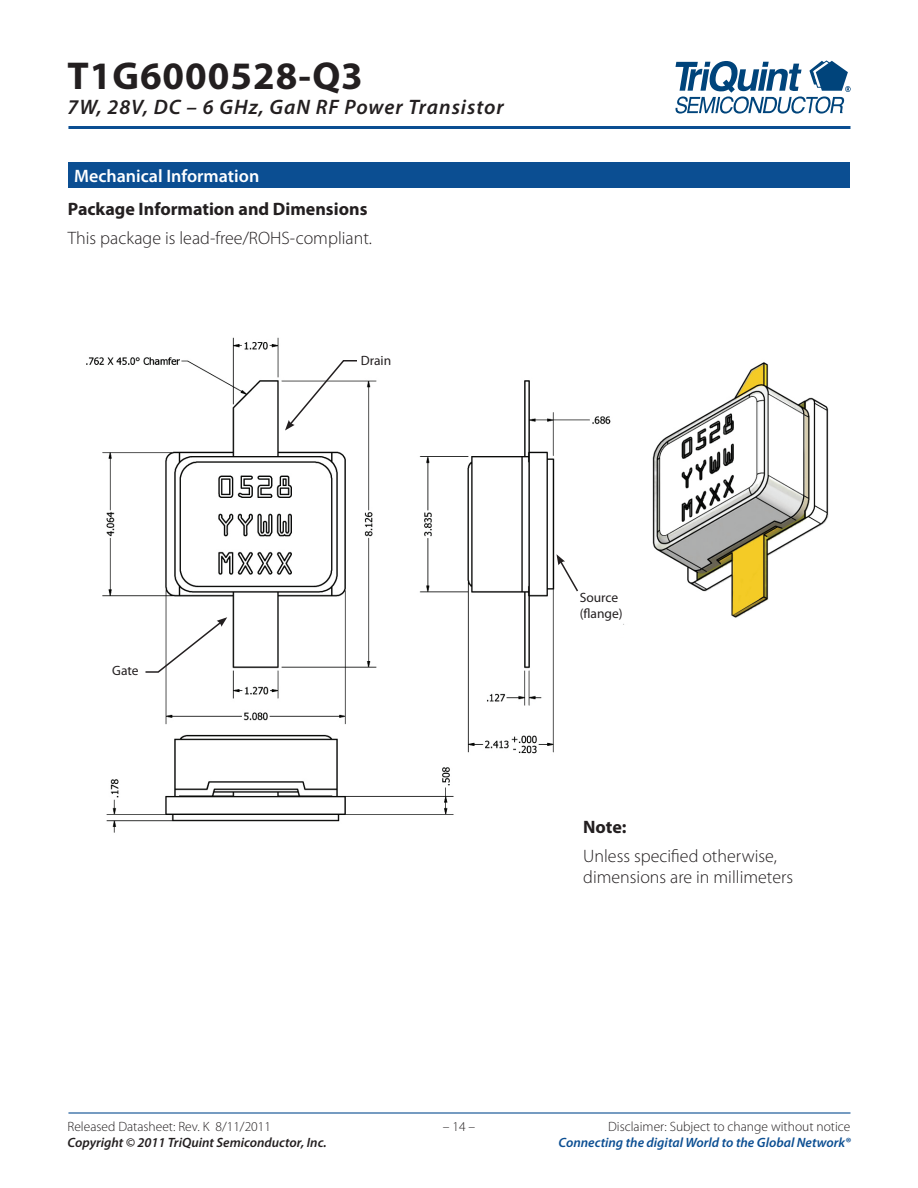
<style>
.page{position:relative;width:918px;height:1188px;background:#fff}
.page>*{position:absolute;margin:0;border:0;box-sizing:border-box;transform-origin:0 0}
.t1{font:700 39px "Myriad Pro";letter-spacing:.025em;color:#231f20}
.t2{font:italic 600 21px "Myriad Pro";letter-spacing:.045em;color:#231f20}
.t3{font:300 18px/21.6px "Myriad Pro";color:#231f20}
.t4{font:700 18px "Myriad Pro";color:#231f20}
.t5{font:600 18px "Myriad Pro";color:#fff}
.t6{font:300 13.5px "Myriad Pro";color:#231f20}
.t7{font:italic 600 13.5px "Myriad Pro";color:#0b4e92}
.t8{font:italic 600 13.5px "Myriad Pro";color:#231f20}
.t9{font:13.5px/16.2px "Myriad Pro";color:#231f20}
</style>
<div class="page">
<hr style="left:68px;top:126px;width:782px;height:3px;background:#0b4e92">
<hr style="left:68px;top:1112px;width:782px;height:2px;background:#0b4e92">
<svg style="left:676px;top:61px;width:174px;height:53px"></svg>
<div style="left:68px;top:162px;width:781px;height:26px;background:#0b4e92"></div>
<img style="left:86px;top:337px;width:743px;height:496px">
<svg style="left:556px;top:554px;width:24px;height:39px"></svg>
<svg style="left:285px;top:359px;width:73px;height:71px"></svg>
<svg style="left:144px;top:617px;width:83px;height:57px"></svg>
<h1 class="t1" style="left:68px;top:50px;width:297px">T1G6000528-Q3</h1>
<p class="t2" style="left:68px;top:94px;width:438px">7W, 28V, DC – 6 GHz, GaN RF Power Transistor</p>
<p class="t5" style="left:74px;top:164px;width:187px">Mechanical Information</p>
<p class="t4" style="left:68px;top:197px;width:301px">Package Information and Dimensions</p>
<p class="t3" style="left:68px;top:227px;width:306px">This package is lead-free/ROHS-compliant.</p>
<p class="t9" style="left:361px;top:352px;width:32px">Drain</p>
<p class="t9" style="left:112px;top:663px;width:28px">Gate</p>
<p class="t9" style="left:580px;top:589px;width:45px">Source (flange)</p>
<p class="t4" style="left:583px;top:816px;width:45px">Note:</p>
<p class="t3" style="left:583px;top:845px;width:211px">Unless specified otherwise, dimensions are in millimeters</p>
<p class="t6" style="left:68px;top:1118px;width:205px">Released Datasheet: Rev. K 8/11/2011</p>
<p class="t8" style="left:68px;top:1134px;width:261px">Copyright © 2011 TriQuint Semiconductor, Inc.</p>
<p class="t6" style="left:443px;top:1118px;width:34px">–14–</p>
<p class="t6" style="left:608px;top:1118px;width:244px">Disclaimer: Subject to change without notice</p>
<p class="t7" style="left:558px;top:1134px;width:294px">Connecting the digital World to the Global Network®</p>
</div>
